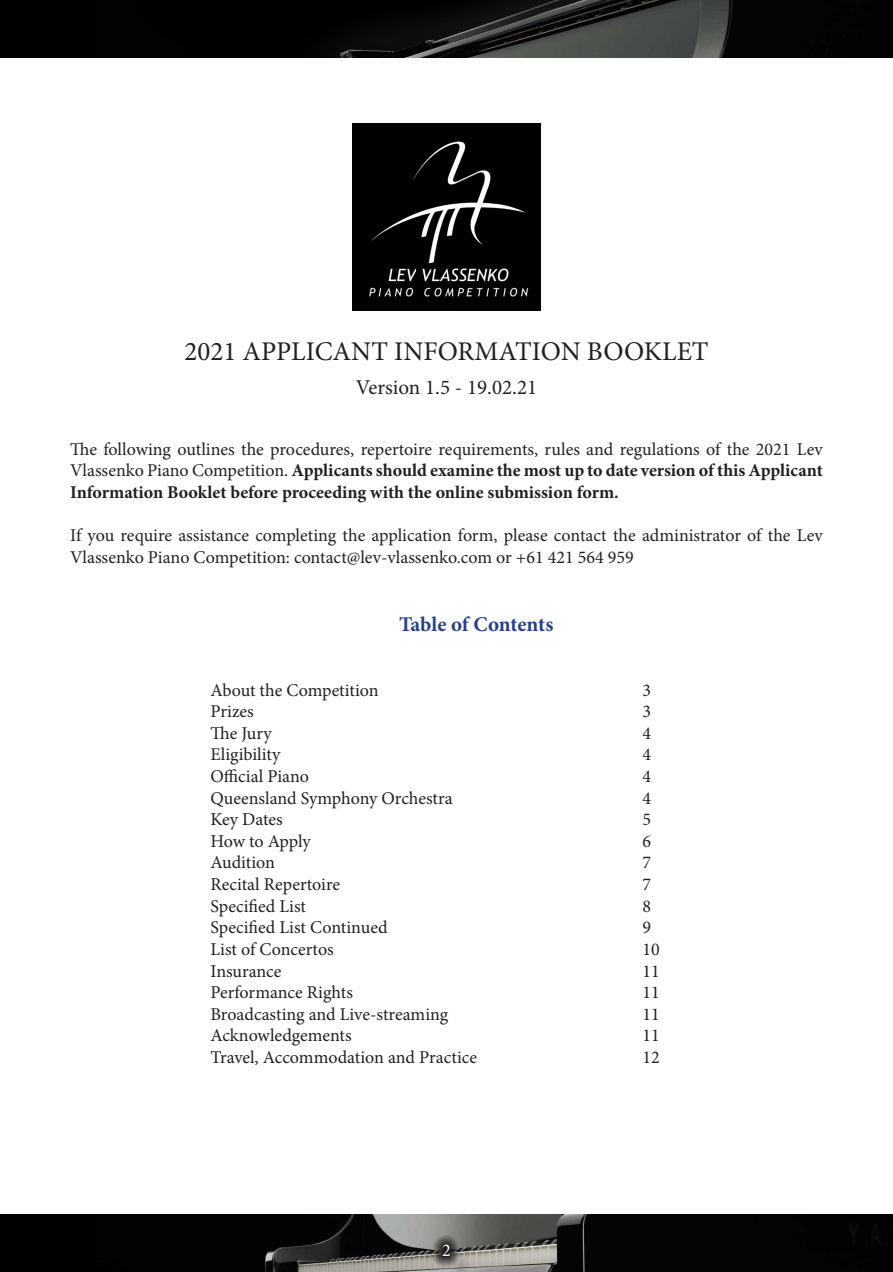
<style>
.page{position:relative;width:893px;height:1272px;background:#fff}
.page>*{position:absolute;margin:0;border:0;box-sizing:border-box;transform-origin:0 0}
.t1{font:27px "Minion Pro";color:#231f20}
.t2{font:21px "Minion Pro";color:#231f20}
.t3{font:700 21px "Minion Pro";letter-spacing:-.005em;color:#253f8e}
.t4{font:18px/21.6px "Minion Pro";color:#231f20}
.t5{font:700 18px/21.6px "Minion Pro";color:#231f20;text-align:justify}
.t6{font:18px "Minion Pro";color:#fff}
.s1{font-weight:400}
</style>
<div class="page">
<img style="left:0;top:0;width:893px;height:57px">
<img style="left:0;top:1214px;width:893px;height:57px">
<img style="left:353px;top:123px;width:187px;height:187px">
<div style="left:450px;top:1252px;width:22px;height:19px;background:#231f20;opacity:.75"></div>
<svg style="left:432px;top:1234px;width:28px;height:32px"></svg>
<p class="t1" style="left:184px;top:333px;width:526px">2021 APPLICANT INFORMATION BOOKLET</p>
<p class="t2" style="left:356px;top:373px;width:183px">Version 1.5 - 19.02.21</p>
<p class="t5" style="left:70px;top:438px;width:754px"><span class="s1">The following outlines the procedures, repertoire requirements, rules and regulations of the 2021 Lev Vlassenko Piano Competition.</span> Applicants should examine the most up to date version of this Applicant Information Booklet before proceeding with the online submission form.</p>
<p class="t4" style="left:70px;top:524px;width:754px">If you require assistance completing the application form, please contact the administrator of the Lev<br>Vlassenko Piano Competition: contact@lev-vlassenko.com or +61 421 564 959</p>
<p class="t3" style="left:399px;top:609px;width:156px">Table of Contents</p>
<p class="t4" style="left:210px;top:679px;width:170px">About the Competition</p>
<p class="t4" style="left:642px;top:679px;width:10px">3</p>
<p class="t4" style="left:210px;top:700px;width:45px">Prizes</p>
<p class="t4" style="left:642px;top:700px;width:10px">3</p>
<p class="t4" style="left:210px;top:722px;width:63px">The Jury</p>
<p class="t4" style="left:642px;top:722px;width:10px">4</p>
<p class="t4" style="left:210px;top:744px;width:71px">Eligibility</p>
<p class="t4" style="left:642px;top:744px;width:10px">4</p>
<p class="t4" style="left:210px;top:765px;width:100px">Official Piano</p>
<p class="t4" style="left:642px;top:765px;width:10px">4</p>
<p class="t4" style="left:210px;top:787px;width:244px">Queensland Symphony Orchestra</p>
<p class="t4" style="left:642px;top:787px;width:10px">4</p>
<p class="t4" style="left:210px;top:808px;width:74px">Key Dates</p>
<p class="t4" style="left:642px;top:808px;width:10px">5</p>
<p class="t4" style="left:210px;top:830px;width:102px">How to Apply</p>
<p class="t4" style="left:642px;top:830px;width:10px">6</p>
<p class="t4" style="left:210px;top:852px;width:66px">Audition</p>
<p class="t4" style="left:642px;top:852px;width:10px">7</p>
<p class="t4" style="left:210px;top:873px;width:131px">Recital Repertoire</p>
<p class="t4" style="left:642px;top:873px;width:10px">7</p>
<p class="t4" style="left:210px;top:895px;width:97px">Specified List</p>
<p class="t4" style="left:642px;top:895px;width:10px">8</p>
<p class="t4" style="left:210px;top:916px;width:179px">Specified List Continued</p>
<p class="t4" style="left:642px;top:916px;width:10px">9</p>
<p class="t4" style="left:210px;top:938px;width:125px">List of Concertos</p>
<p class="t4" style="left:642px;top:938px;width:19px">10</p>
<p class="t4" style="left:210px;top:960px;width:73px">Insurance</p>
<p class="t4" style="left:642px;top:960px;width:19px">11</p>
<p class="t4" style="left:210px;top:981px;width:144px">Performance Rights</p>
<p class="t4" style="left:642px;top:981px;width:19px">11</p>
<p class="t4" style="left:210px;top:1003px;width:239px">Broadcasting and Live-streaming</p>
<p class="t4" style="left:642px;top:1003px;width:19px">11</p>
<p class="t4" style="left:210px;top:1024px;width:143px">Acknowledgements</p>
<p class="t4" style="left:642px;top:1024px;width:19px">11</p>
<p class="t4" style="left:210px;top:1046px;width:268px">Travel, Accommodation and Practice</p>
<p class="t4" style="left:642px;top:1046px;width:19px">12</p>
<p class="t6" style="left:442px;top:1238px;width:10px">2</p>
</div>
